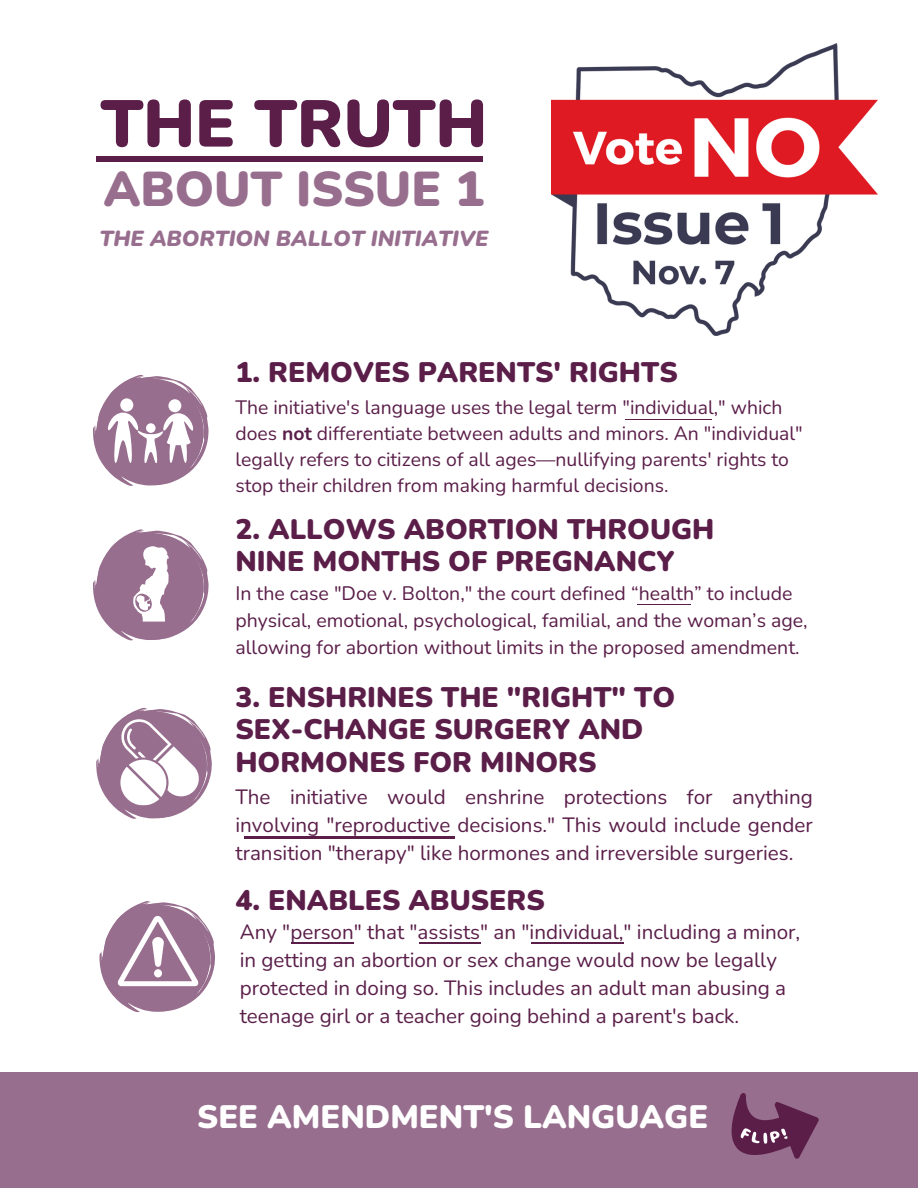
<style>
.page{position:relative;width:918px;height:1188px;background:#fff}
.page>*{position:absolute;margin:0;border:0;box-sizing:border-box;transform-origin:0 0}
.t1{font:900 66px "Nunito";color:#5a1e49}
.t2{font:900 48.75px "Nunito";color:#986e8e}
.t3{font:900 32.4px "Nunito";color:#fff}
.t4{font:900 28.2px/32.7px "Nunito";color:#5a1e49}
.t5{font:italic 900 21.75px "Nunito";color:#986e8e}
.t6{font:20.55px/28.2px "Nunito";color:#5a1e49;text-align:justify}
.t7{font:19.5px/27px "Nunito";color:#5a1e49}
.t8{font:19.35px/25.8px "Nunito";color:#5a1e49}
.s1{font-weight:700}
</style>
<div class="page">
<svg style="left:93px;top:529px;width:116px;height:112px"></svg>
<svg style="left:99px;top:901px;width:116px;height:112px"></svg>
<svg style="left:96px;top:708px;width:116px;height:111px"></svg>
<svg style="left:93px;top:375px;width:116px;height:111px"></svg>
<hr style="left:291px;top:943px;width:63px;height:1px;background:#5a1e49">
<div style="left:96px;top:156px;width:387px;height:6px;background:#5a1e49"></div>
<hr style="left:244px;top:837px;width:211px;height:2px;background:#5a1e49">
<hr style="left:419px;top:943px;width:62px;height:1px;background:#5a1e49">
<hr style="left:532px;top:943px;width:92px;height:1px;background:#5a1e49">
<hr style="left:625px;top:419px;width:87px;height:1px;background:#5a1e49">
<hr style="left:637px;top:604px;width:54px;height:1px;background:#5a1e49">
<div style="left:0;top:1072px;width:918px;height:116px;background:#986e8e"></div>
<svg style="left:731px;top:1093px;width:88px;height:66px"></svg>
<img style="left:551px;top:44px;width:327px;height:291px">
<p class="t1" style="left:101px;top:80px;width:388px">THE TRUTH</p>
<p class="t2" style="left:103px;top:157px;width:383px">ABOUT ISSUE 1</p>
<p class="t5" style="left:99px;top:224px;width:391px">THE ABORTION BALLOT INITIATIVE</p>
<p class="t4" style="left:235px;top:357px;width:444px">1. REMOVES PARENTS' RIGHTS</p>
<p class="t8" style="left:235px;top:395px;width:569px">The initiative's language uses the legal term "individual," which does <span class="s1">not</span> differentiate between adults and minors. An "individual" legally refers to citizens of all ages—nullifying parents' rights to stop their children from making harmful decisions.</p>
<p class="t4" style="left:235px;top:513px;width:480px">2. ALLOWS ABORTION THROUGH<br>NINE MONTHS OF PREGNANCY</p>
<p class="t7" style="left:235px;top:580px;width:574px">In the case "Doe v. Bolton," the court defined “health” to include physical, emotional, psychological, familial, and the woman’s age, allowing for abortion without limits in the proposed amendment.</p>
<p class="t4" style="left:235px;top:681px;width:441px">3. ENSHRINES THE "RIGHT" TO<br>SEX-CHANGE SURGERY AND<br>HORMONES FOR MINORS</p>
<p class="t6" style="left:235px;top:783px;width:579px">The initiative would enshrine protections for anything involving "reproductive decisions." This would include gender transition "therapy" like hormones and irreversible surgeries.</p>
<p class="t4" style="left:235px;top:884px;width:311px">4. ENABLES ABUSERS</p>
<p class="t6" style="left:240px;top:918px;width:562px;text-align:left">Any "person" that "assists" an "individual," including a minor, in getting an abortion or sex change would now be legally protected in doing so. This includes an adult man abusing a teenage girl or a teacher going behind a parent's back.</p>
<p class="t3" style="left:197px;top:1095px;width:513px">SEE AMENDMENT'S LANGUAGE</p>
</div>
